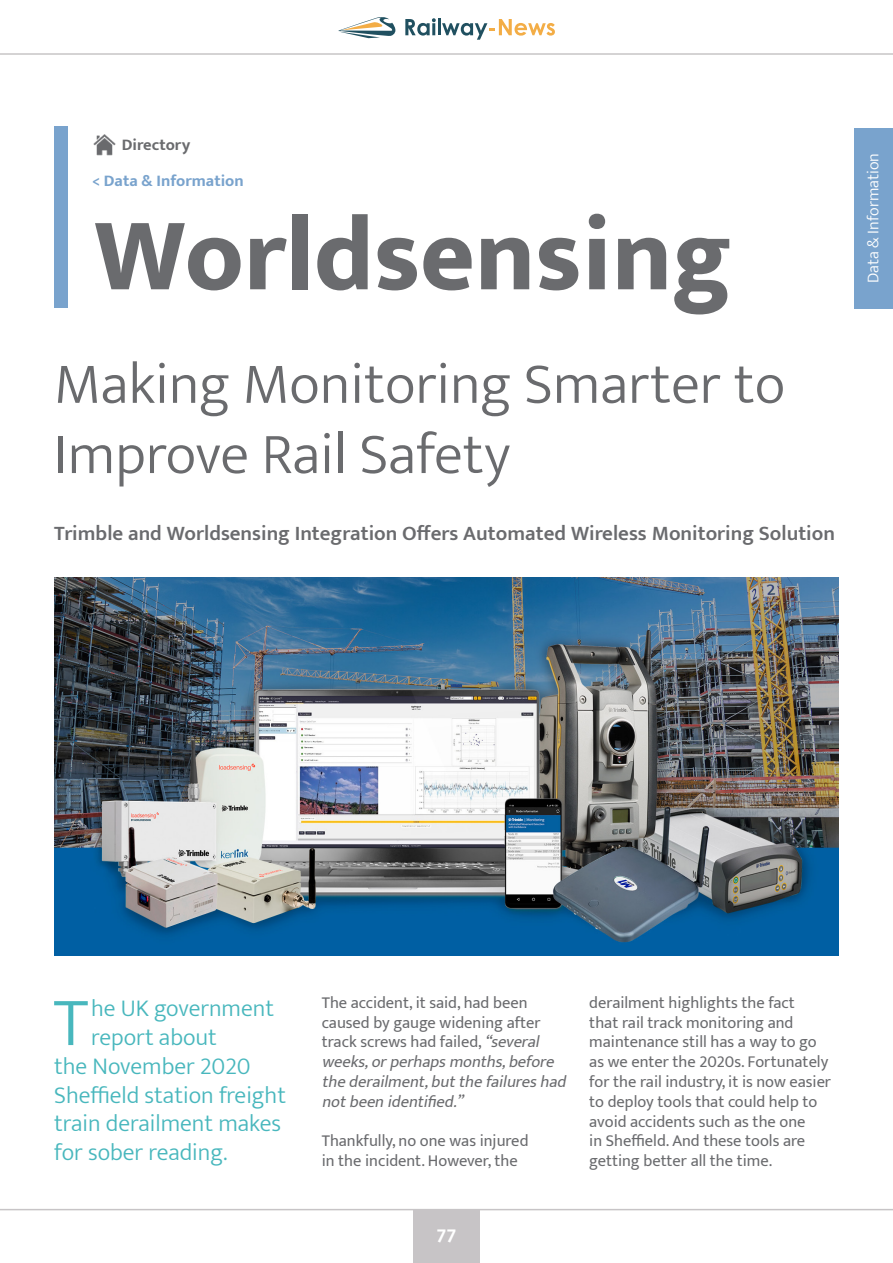
<style>
.page{position:relative;width:893px;height:1263px;background:#fff}
.page>*{position:absolute;margin:0;border:0;box-sizing:border-box;transform-origin:0 0}
.t1{font:800 105px "Mukta";color:#6a6b6e}
.t2{font:300 69.75px "Mukta";color:#48b7bd}
.t3{font:300 58.5px/70.2px "Mukta";color:#6a6b6e}
.t4{font:300 24px "Mukta";color:#48b7bd}
.t5{font:600 21px "Mukta";color:#6a6b6e}
.t6{font:700 21px "Mukta Mahee";color:#fff}
.t7{font:16.5px/19.8px "Mukta";color:#6a6b6e}
.t8{font:italic 16.5px/19.8px "Mukta";color:#6a6b6e}
.t9{font:700 16.5px "Mukta";color:#79a3cd}
.t10{font:300 16.5px "Mukta";color:#fff}
.t11{font:700 16.5px "Mukta";color:#6a6b6e}
.s1{font-style:normal}
</style>
<div class="page">
<div style="left:54px;top:126px;width:13px;height:181px;background:#79a3cd"></div>
<img style="left:93px;top:134px;width:23px;height:21px">
<img style="left:54px;top:577px;width:785px;height:378px">
<div style="left:854px;top:128px;width:39px;height:180px;background:#79a3cd"></div>
<hr style="left:0;top:53px;width:893px;height:2px;background:#c7c5c6">
<svg style="left:338px;top:17px;width:58px;height:21px"></svg>
<svg style="left:405px;top:18px;width:31px;height:18px"></svg>
<hr style="left:438px;top:19px;width:3px;height:16px;background:#205060">
<svg style="left:442px;top:19px;width:113px;height:21px"></svg>
<hr style="left:0;top:1209px;width:893px;height:1px;background:#c7c4c6">
<div style="left:413px;top:1209px;width:67px;height:54px;background:#c7c4c6"></div>
<p class="t11" style="left:122px;top:135px;width:70px">Directory</p>
<p class="t9" style="left:92px;top:171px;width:153px">&lt; Data &amp; Information</p>
<h1 class="t1" style="left:93px;top:192px;width:640px">Worldsensing</h1>
<h3 class="t3" style="left:54px;top:348px;width:732px">Making Monitoring Smarter to<br>Improve Rail Safety</h3>
<p class="t5" style="left:54px;top:521px;width:782px">Trimble and Worldsensing Integration Offers Automated Wireless Monitoring Solution</p>
<p class="t10" style="left:863px;top:283px;width:132px;rotate:-90deg">Data &amp; Information</p>
<h2 class="t2" style="left:53px;top:980px;width:36px">T</h2>
<h3 class="t4" style="left:91px;top:994px;width:184px">he UK government</h3>
<h3 class="t4" style="left:91px;top:1023px;width:127px">report about</h3>
<h3 class="t4" style="left:54px;top:1051px;width:198px">the November 2020</h3>
<h3 class="t4" style="left:54px;top:1080px;width:233px">Sheffield station freight</h3>
<h3 class="t4" style="left:54px;top:1109px;width:228px">train derailment makes</h3>
<h3 class="t4" style="left:54px;top:1138px;width:175px">for sober reading.</h3>
<p class="t8" style="left:322px;top:992px;width:250px"><span class="s1">The accident, it said, had been caused by gauge widening after track screws had failed,</span> “several weeks,orperhapsmonths,before thederailment,butthefailureshad notbeenidentified.”</p>
<p class="t7" style="left:322px;top:1131px;width:208px">Thankfully, no one was injured in the incident. However, the</p>
<p class="t7" style="left:589px;top:992px;width:243px">derailment highlights the fact<br>that rail track monitoring and maintenance still has a way to go as we enter the 2020s. Fortunately for the rail industry, it is now easier to deploy tools that could help to avoid accidents such as the one<br>in Sheffield. And these tools are getting better all the time.</p>
<p class="t6" style="left:437px;top:1222px;width:21px">77</p>
</div>
